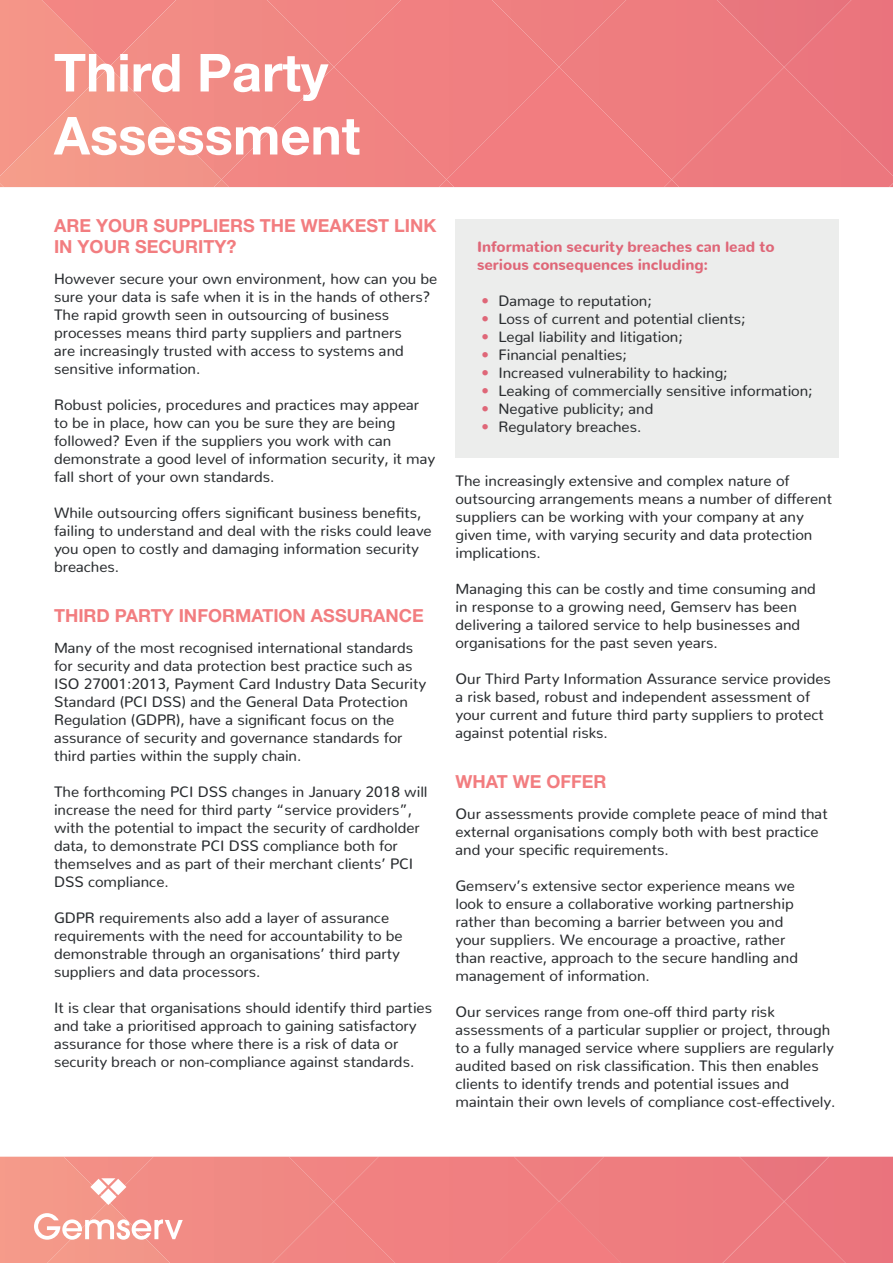
<style>
.page{position:relative;width:893px;height:1263px;background:#fff}
.page>*{position:absolute;margin:0;border:0;box-sizing:border-box;transform-origin:0 0}
.Heading_1{font:700 52.5px/63px "Helvetica Neue LT Std";color:#fff}
.Heading_1-2{font:700 18px/21px "Helvetica Neue LT Std";color:#f27d80}
.Body{font:15px/18px "Nunito";color:#292c2f}
.Body-2{font:900 15px/18px "Nunito";color:#df6778}
.s1{color:#df6778}
</style>
<div class="page">
<svg style="left:0;top:0;width:893px;height:187px;background:#ef8282"></svg>
<svg style="left:0;top:1157px;width:893px;height:106px;background:#ef8584"></svg>
<div style="left:455px;top:219px;width:384px;height:238px;background:#ecedec"></div>
<p class="Heading_1" style="left:54px;top:40px;width:308px">Third Party<br>Assessment</p>
<p class="Heading_1-2" style="left:54px;top:215px;width:384px">ARE YOUR SUPPLIERS THE WEAKEST LINK<br>IN YOUR SECURITY?</p>
<p class="Body" style="left:54px;top:268px;width:385px">However secure your own environment, how can you be sure your data is safe when it is in the hands of others?</p>
<p class="Body" style="left:54px;top:304px;width:351px">The rapid growth seen in outsourcing of business processes means third party suppliers and partners are increasingly trusted with access to systems and sensitive information.</p>
<p class="Body" style="left:54px;top:394px;width:383px">Robust policies, procedures and practices may appear to be in place, how can you be sure they are being followed? Even if the suppliers you work with can demonstrate a good level of information security, it may fall short of your own standards.</p>
<p class="Body" style="left:54px;top:502px;width:379px">While outsourcing offers significant business benefits, failing to understand and deal with the risks could leave you open to costly and damaging information security breaches.</p>
<p class="Heading_1-2" style="left:54px;top:605px;width:371px">THIRD PARTY INFORMATION ASSURANCE</p>
<p class="Body" style="left:54px;top:637px;width:374px">Many of the most recognised international standards for security and data protection best practice such as ISO 27001:2013, Payment Card Industry Data Security Standard (PCI DSS) and the General Data Protection Regulation (GDPR), have a significant focus on the assurance of security and governance standards for third parties within the supply chain.</p>
<p class="Body" style="left:54px;top:781px;width:375px">The forthcoming PCI DSS changes in January 2018 will increase the need for third party “service providers”, with the potential to impact the security of cardholder data, to demonstrate PCI DSS compliance both for themselves and as part of their merchant clients’ PCI DSS compliance.</p>
<p class="Body" style="left:54px;top:907px;width:350px">GDPR requirements also add a layer of assurance requirements with the need for accountability to be demonstrable through an organisations’ third party suppliers and data processors.</p>
<p class="Body" style="left:54px;top:997px;width:380px">It is clear that organisations should identify third parties and take a prioritised approach to gaining satisfactory assurance for those where there is a risk of data or security breach or non-compliance against standards.</p>
<p class="Body-2" style="left:477px;top:236px;width:299px">Information security breaches can lead to serious consequences including:</p>
<p class="Body" style="left:481px;top:290px;width:172px"><span class="s1">•</span> Damage to reputation;</p>
<p class="Body" style="left:481px;top:308px;width:266px"><span class="s1">•</span> Loss of current and potential clients;</p>
<p class="Body" style="left:481px;top:326px;width:203px"><span class="s1">•</span> Legal liability and litigation;</p>
<p class="Body" style="left:481px;top:344px;width:147px"><span class="s1">•</span> Financial penalties;</p>
<p class="Body" style="left:481px;top:362px;width:248px"><span class="s1">•</span> Increased vulnerability to hacking;</p>
<p class="Body" style="left:481px;top:380px;width:333px"><span class="s1">•</span> Leaking of commercially sensitive information;</p>
<p class="Body" style="left:481px;top:398px;width:174px"><span class="s1">•</span> Negative publicity; and</p>
<p class="Body" style="left:481px;top:416px;width:162px"><span class="s1">•</span> Regulatory breaches.</p>
<p class="Body" style="left:455px;top:470px;width:378px">The increasingly extensive and complex nature of outsourcing arrangements means a number of different suppliers can be working with your company at any given time, with varying security and data protection implications.</p>
<p class="Body" style="left:455px;top:578px;width:362px">Managing this can be costly and time consuming and in response to a growing need, Gemserv has been delivering a tailored service to help businesses and organisations for the past seven years.</p>
<p class="Body" style="left:455px;top:668px;width:377px">Our Third Party Information Assurance service provides a risk based, robust and independent assessment of your current and future third party suppliers to protect against potential risks.</p>
<p class="Heading_1-2" style="left:455px;top:771px;width:153px">WHAT WE OFFER</p>
<p class="Body" style="left:455px;top:803px;width:374px">Our assessments provide complete peace of mind that external organisations comply both with best practice and your specific requirements.</p>
<p class="Body" style="left:455px;top:875px;width:344px">Gemserv’s extensive sector experience means we look to ensure a collaborative working partnership rather than becoming a barrier between you and your suppliers. We encourage a proactive, rather than reactive, approach to the secure handling and management of information.</p>
<p class="Body" style="left:455px;top:1001px;width:381px">Our services range from one-off third party risk assessments of a particular supplier or project, through to a fully managed service where suppliers are regularly audited based on risk classification. This then enables clients to identify trends and potential issues and maintain their own levels of compliance cost-effectively.</p>
</div>
